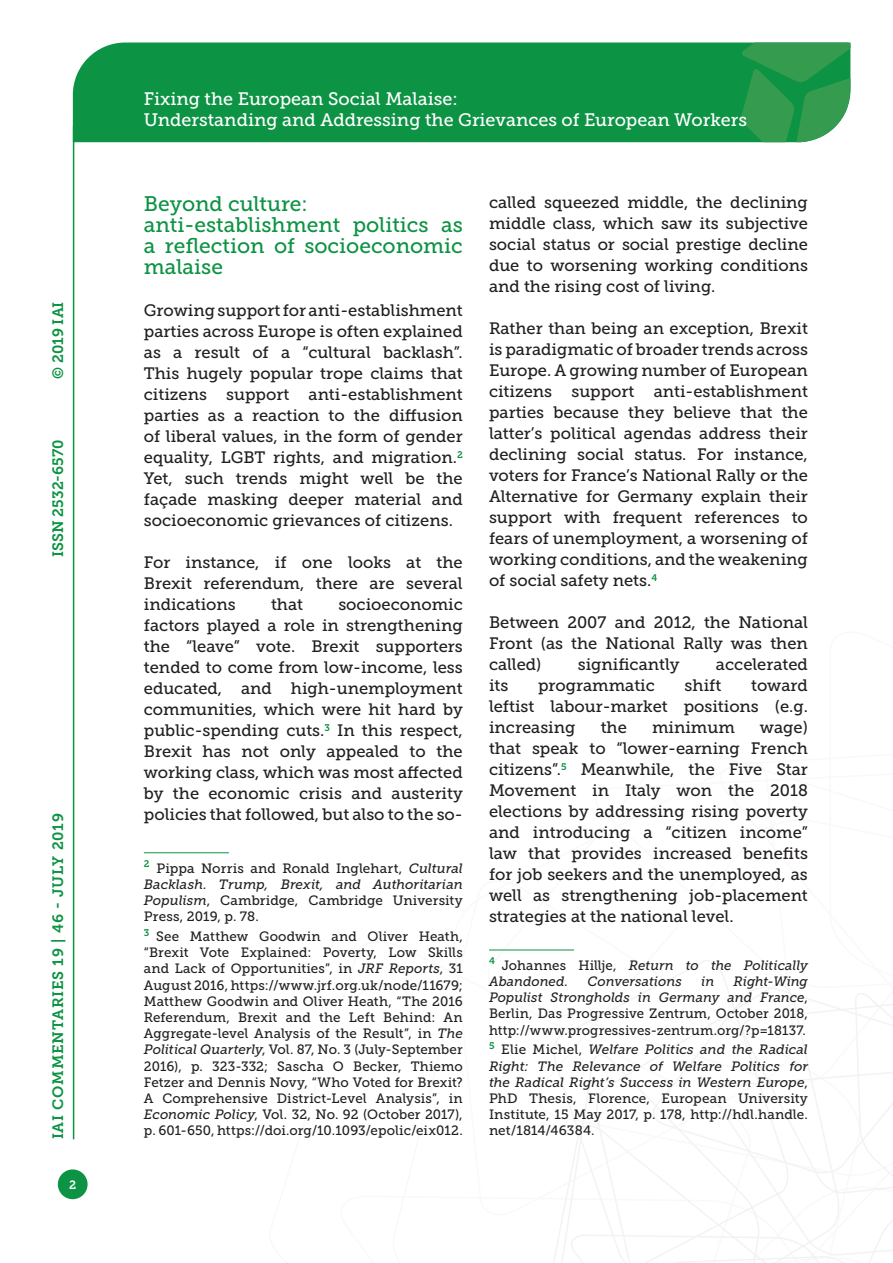
<style>
.page{position:relative;width:893px;height:1263px;background:#fff}
.page>*{position:absolute;margin:0;border:0;box-sizing:border-box;transform-origin:0 0}
.Titolo_paragrafo{font:21px/21px "Museo Slab 500";color:#0d9344;text-align:justify}
.t1{font:18px/21.6px "Museo Slab 500";color:#fff}
.Testo{font:16.5px/21px "Museo Slab 500";color:#231f20;text-align:justify}
.t2{font:15px "Museo Slab 700";letter-spacing:.05em;color:#0d9344}
.t3{font:15px "Museo Slab 700";color:#0d9344}
.Nota{font:13.5px/16.2px "Museo Slab 500";letter-spacing:.005em;color:#231f20;text-align:justify}
.Nota-2{font:italic 13.5px/16.2px "Museo Slab 500";color:#231f20}
.t4{font:12px "Museo Slab 700";color:#fff}
.s1{font-style:italic}
.s2{font-style:normal}
</style>
<div class="page">
<svg style="left:553px;top:960px;width:340px;height:303px"></svg>
<div style="left:73px;top:43px;width:668px;height:99px;background:#0d9344"></div>
<svg style="left:741px;top:43px;width:109px;height:99px;background:#339d54"></svg>
<div style="left:58px;top:1169px;width:30px;height:30px;background:#0d9344;border-radius:50%"></div>
<hr style="left:73px;top:126px;width:1px;height:1013px;background:#0d9344">
<hr style="left:144px;top:852px;width:85px;height:1px;background:#0d9344">
<hr style="left:489px;top:950px;width:85px;height:1px;background:#0d9344">
<p class="t2" style="left:50px;top:379px;width:79px;rotate:-90deg">© 2019 IAI</p>
<p class="t3" style="left:50px;top:557px;width:119px;rotate:-90deg">ISSN 2532-6570</p>
<p class="t2" style="left:50px;top:1139px;width:328px;rotate:-90deg">IAI COMMENTARIES 19 | 46 - JULY 2019</p>
<p class="t4" style="left:69px;top:1178px;width:9px">2</p>
<p class="t1" style="left:144px;top:88px;width:605px">Fixing the European Social Malaise:<br>Understanding and Addressing the Grievances of European Workers</p>
<p class="Titolo_paragrafo" style="left:144px;top:194px;width:166px">Beyond culture:</p>
<p class="Titolo_paragrafo" style="left:144px;top:215px;width:320px">anti-establishment politics as a reflection of socioeconomic malaise</p>
<p class="Testo" style="left:144px;top:300px;width:320px">Growing support for anti-establishment parties across Europe is often explained as a result of a “cultural backlash”.<br>This hugely popular trope claims that citizens support anti-establishment parties as a reaction to the diffusion of liberal values, in the form of gender equality, LGBT rights, and migration.<sup>2<br></sup>Yet, such trends might well be the façade masking deeper material and socioeconomic grievances of citizens.</p>
<p class="Testo" style="left:144px;top:552px;width:320px">For instance, if one looks at the Brexit referendum, there are several indications</p>
<p class="Testo" style="left:144px;top:594px;width:320px;text-indent:194px">socioeconomic factors played a role in strengthening the “leave” vote. Brexit supporters tended to come from low-income, less educated, and high-unemployment communities, which were hit hard by public-spending cuts.<sup>3</sup> In this respect, Brexit has not only appealed to the working class, which was most affected by the economic crisis and austerity policies that followed, but also to the so-</p>
<p class="Nota" style="left:144px;top:860px;width:320px"><sup>2</sup> Pippa Norris and Ronald Inglehart, <span class="s1">Cultural Backlash. Trump, Brexit, and Authoritarian Populism</span>, Cambridge, Cambridge University Press, 2019, p. 78.</p>
<p class="Nota" style="left:144px;top:928px;width:320px"><sup>3</sup> See Matthew Goodwin and Oliver Heath, “Brexit Vote Explained: Poverty, Low Skills and Lack of Opportunities”, in <span class="s1">JRF Reports</span>, 31<br>August 2016, https://www.jrf.org.uk/node/11679; Matthew Goodwin and Oliver Heath, “The 2016<br>Referendum, Brexit and the Left Behind: An Aggregate-level Analysis of the Result”, in <span class="s1">The Political Quarterly</span>, Vol. 87, No. 3 (July-September 2016), p. 323-332; Sascha O Becker, Thiemo Fetzer and Dennis Novy, “Who Voted for Brexit?<br>A Comprehensive District-Level Analysis”, in <span class="s1">Economic Policy</span>, Vol. 32, No. 92 (October 2017), p. 601-650, https://doi.org/10.1093/epolic/eix012.</p>
<p class="Testo" style="left:271px;top:594px;width:34px">that</p>
<p class="Testo" style="left:489px;top:192px;width:320px">called squeezed middle, the declining middle class, which saw its subjective social status or social prestige decline due to worsening working conditions and the rising cost of living.</p>
<p class="Testo" style="left:489px;top:318px;width:320px">Rather than being an exception, Brexit is paradigmatic of broader trends across Europe. A growing number of European citizens support anti-establishment parties because they believe that the latter’s political agendas address their declining social status. For instance, voters for France’s National Rally or the Alternative for Germany explain their support with frequent references to fears of unemployment, a worsening of working conditions, and the weakening of social safety nets.<sup>4</sup></p>
<p class="Testo" style="left:489px;top:612px;width:320px">Between 2007 and 2012, the National Front (as the National Rally was then called)</p>
<p class="Testo" style="left:578px;top:654px;width:103px">significantly</p>
<p class="Testo" style="left:716px;top:654px;width:93px">accelerated</p>
<p class="Testo" style="left:489px;top:675px;width:21px">its</p>
<p class="Testo" style="left:538px;top:675px;width:118px">programmatic</p>
<p class="Testo" style="left:685px;top:675px;width:38px">shift</p>
<p class="Testo" style="left:489px;top:675px;width:320px;text-indent:262px">toward leftist labour-market positions (e.g. increasing</p>
<p class="Testo" style="left:489px;top:717px;width:320px;text-indent:271px">wage) that speak to “lower-earning French citizens”.<sup>5</sup> Meanwhile, the Five Star Movement in Italy won the 2018 elections by addressing rising poverty and introducing a “citizen income” law that provides increased benefits for job seekers and the unemployed, as well as strengthening job-placement strategies at the national level.</p>
<p class="Nota-2" style="left:489px;top:957px;width:320px"><sup>4</sup> <span class="s2">Johannes Hillje,</span> Return to the Politically<br>Abandoned.</p>
<p class="Testo" style="left:601px;top:717px;width:28px">the</p>
<p class="Testo" style="left:652px;top:717px;width:84px">minimum</p>
<p class="Nota-2" style="left:588px;top:973px;width:96px">Conversations</p>
<p class="Nota-2" style="left:701px;top:973px;width:14px">in</p>
<p class="Nota" style="left:489px;top:973px;width:320px;text-indent:245px"><span class="s1">Right-Wing Populist Strongholds in Germany and France</span>, Berlin, Das Progressive Zentrum, October 2018, http://www.progressives-zentrum.org/?p=18137.</p>
<p class="Nota" style="left:489px;top:1042px;width:320px"><sup>5</sup> Elie Michel, <span class="s1">Welfare Politics and the Radical Right: The Relevance of Welfare Politics for the Radical Right’s Success in Western Europe</span>, PhD Thesis, Florence, European University Institute, 15 May 2017, p. 178, http://hdl.handle. net/1814/46384.</p>
</div>
